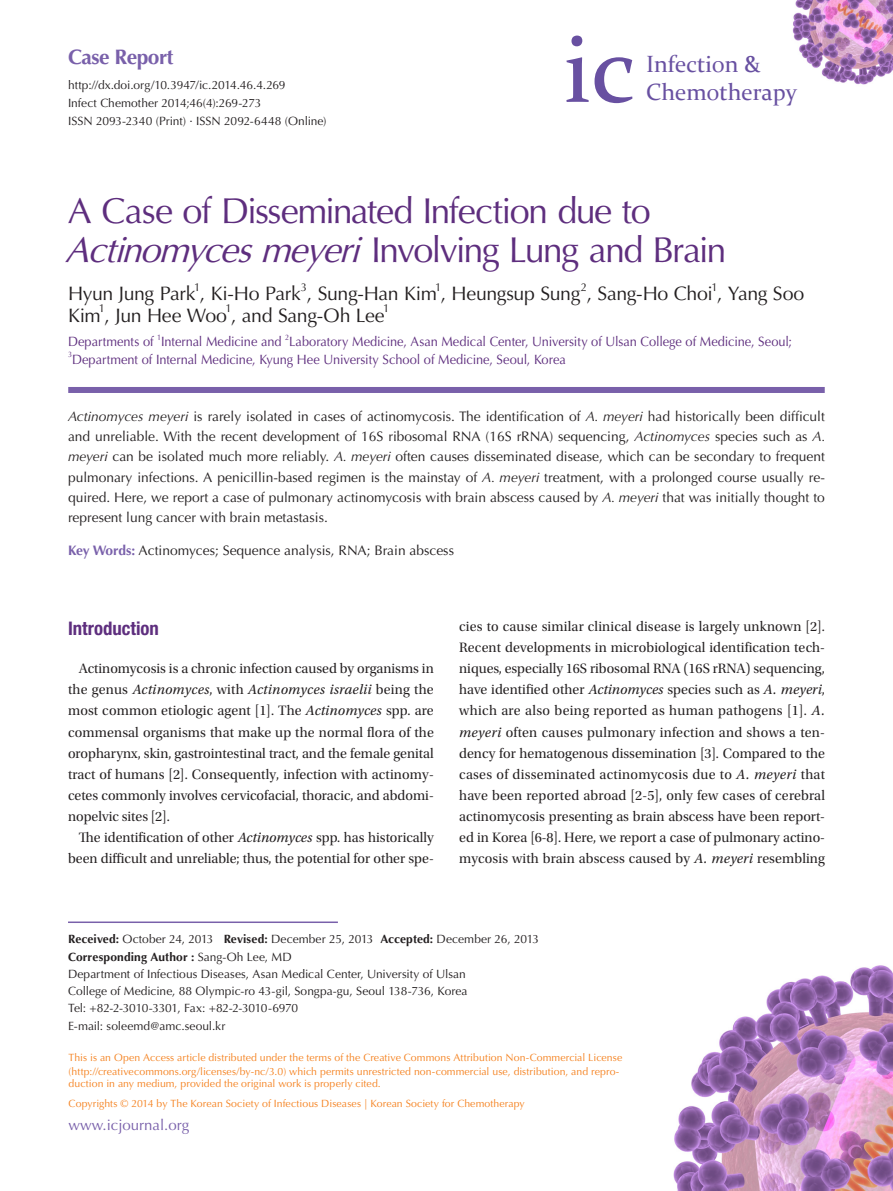
<style>
.page{position:relative;width:893px;height:1191px;background:#fff}
.page>*{position:absolute;margin:0;border:0;box-sizing:border-box;transform-origin:0 0}
.영문_타이틀{font:36px/39px "Optima LT Std";letter-spacing:-.045em;color:#5e2e7e}
.t1{font:23.55px "Constantia";color:#6850a1}
.t2{font:700 21px "Optima LT Std";letter-spacing:-.025em;color:#7960aa}
.저자명{font:19.5px "Optima LT Std";letter-spacing:-.02em;color:#231f20}
.본문_타이틀_1{font:700 condensed 18.75px "Helvetica Neue";color:#5e2e7e}
.t3{font:15px "Optima LT Std";color:#7960aa}
.본문{font:14.25px/21.1px "Utopia Std Subh";color:#231f20;text-align:justify}
.초록_영문{font:13.8px/20.2px "Optima LT Std";color:#231f20;text-align:justify}
.저자_소속{font:13.5px "Optima LT Std";color:#5e2e7e;scale:.95 1}
.저자_소속_교신저자{font:12px/17.2px "Optima LT Std";color:#231f20}
.저자_소속_교신저자-2{font:700 12px "Optima LT Std";letter-spacing:.01em;color:#231f20}
.저자명-2{font:11.4px "Optima LT Std";color:#231f20}
.t4{font:10.5px/13.5px "Optima LT Std";letter-spacing:.005em;color:#f58220}
.저자_소속-2{font:7.8px "Optima LT Std";color:#5e2e7e;scale:.95 1}
.s1{font-style:italic}
.s2{font-weight:700;color:#7960aa}
.s3{font-family:"Utopia Std";font-style:italic}
.s4{font-weight:700}
.s5{font-weight:400}
</style>
<div class="page">
<img style="left:673px;top:965px;width:220px;height:226px">
<img style="left:792px;top:0;width:101px;height:85px">
<svg style="left:566px;top:36px;width:66px;height:67px"></svg>
<hr style="left:68px;top:921px;width:270px;height:2px;background:#7960aa">
<div style="left:68px;top:387px;width:757px;height:6px;background:#7960aa"></div>
<p class="t2" style="left:68px;top:44px;width:107px">Case Report</p>
<p class="저자_소속_교신저자" style="left:68px;top:76px;width:219px">http://dx.doi.org/10.3947/ic.2014.46.4.269</p>
<p class="저자_소속_교신저자" style="left:68px;top:94px;width:195px">Infect Chemother 2014;46(4):269-273</p>
<p class="저자_소속_교신저자" style="left:68px;top:112px;width:260px">ISSN 2093-2340 (Print) · ISSN 2092-6448 (Online)</p>
<p class="t1" style="left:646px;top:48px;width:115px">Infection &amp;</p>
<p class="t1" style="left:646px;top:76px;width:152px">Chemotherapy</p>
<p class="영문_타이틀" style="left:65px;top:192px;width:663px">A Case of Disseminated Infection due to<br><span class="s1">Actinomycesmeyeri</span>Involving Lung and Brain</p>
<p class="저자명" style="left:68px;top:282px;width:738px">Hyun Jung Park , Ki-Ho Park , Sung-Han Kim , Heungsup Sung , Sang-Ho Choi , Yang Soo</p>
<p class="저자명-2" style="left:194px;top:281px;width:8px">1</p>
<p class="저자명-2" style="left:301px;top:281px;width:8px">3</p>
<p class="저자명-2" style="left:435px;top:281px;width:8px">1</p>
<p class="저자명-2" style="left:581px;top:281px;width:8px">2</p>
<p class="저자명-2" style="left:711px;top:281px;width:8px">1</p>
<p class="저자명" style="left:68px;top:303px;width:318px">Kim , Jun Hee Woo , and Sang-Oh Lee</p>
<p class="저자명-2" style="left:99px;top:302px;width:8px">1</p>
<p class="저자명-2" style="left:225px;top:302px;width:8px">1</p>
<p class="저자명-2" style="left:383px;top:302px;width:8px">1</p>
<p class="저자_소속" style="left:68px;top:334px;width:92px">Departments of</p>
<p class="저자_소속-2" style="left:157px;top:332px;width:6px">1</p>
<p class="저자_소속" style="left:161px;top:334px;width:128px">Internal Medicine and</p>
<p class="저자_소속-2" style="left:285px;top:332px;width:6px">2</p>
<p class="저자_소속" style="left:289px;top:334px;width:531px">Laboratory Medicine, Asan Medical Center, University of Ulsan College of Medicine, Seoul;</p>
<p class="저자_소속-2" style="left:68px;top:350px;width:6px">3</p>
<p class="저자_소속" style="left:72px;top:351px;width:521px">Department of Internal Medicine, Kyung Hee University School of Medicine, Seoul, Korea</p>
<p class="초록_영문" style="left:68px;top:406px;width:759px"><span class="s1">Actinomyces meyeri</span> is rarely isolated in cases of actinomycosis. The identification of <span class="s1">A. meyeri</span> had historically been difficult and unreliable. With the recent development of 16S ribosomal RNA (16S rRNA) sequencing, <span class="s1">Actinomyces</span> species such as <span class="s1">A. meyeri</span> can be isolated much more reliably. <span class="s1">A. meyeri</span> often causes disseminated disease, which can be secondary to frequent pulmonary infections. A penicillin-based regimen is the mainstay of <span class="s1">A. meyeri</span> treatment, with a prolonged course usually re&shy;quired. Here, we report a case of pulmonary actinomycosis with brain abscess caused by <span class="s1">A. meyeri</span> that was initially thought to represent lung cancer with brain metastasis.</p>
<p class="초록_영문" style="left:68px;top:540px;width:387px"><span class="s2">Key Words:</span> Actinomyces; Sequence analysis, RNA; Brain abscess</p>
<p class="본문_타이틀_1" style="left:68px;top:617px;width:92px">Introduction</p>
<p class="본문" style="left:68px;top:658px;width:367px;text-indent:11px">Actinomycosis is a chronic infection caused by organisms in the genus <span class="s3">Actinomyces</span>, with <span class="s3">Actinomyces israelii</span> being the most common etiologic agent [1]. The <span class="s3">Actinomyces</span> spp. are commensal organisms that make up the normal flora of the oropharynx, skin, gastrointestinal tract, and the female genital tract of humans [2]. Consequently, infection with actinomy&shy;cetes commonly involves cervicofacial, thoracic, and abdomi&shy;nopelvic sites [2].</p>
<p class="본문" style="left:68px;top:827px;width:367px;text-align:right">The identification of other <span class="s3">Actinomyces</span> spp. has historically been difficult and unreliable; thus, the potential for other spe-</p>
<p class="본문" style="left:459px;top:616px;width:367px">cies to cause similar clinical disease is largely unknown [2].<br>Recent developments in microbiological identification tech&shy;niques, especially 16S ribosomal RNA (16S rRNA) sequencing, have identified other <span class="s3">Actinomyces</span> species such as <span class="s3">A. meyeri</span>, which are also being reported as human pathogens [1]. <span class="s3">A. meyeri</span> often causes pulmonary infection and shows a ten&shy;dency for hematogenous dissemination [3]. Compared to the cases of disseminated actinomycosis due to <span class="s3">A. meyeri</span> that have been reported abroad [2-5], only few cases of cerebral actinomycosis presenting as brain abscess have been report&shy;ed in Korea [6-8]. Here, we report a case of pulmonary actino&shy;mycosis with brain abscess caused by <span class="s3">A. meyeri</span> resembling</p>
<p class="저자_소속_교신저자" style="left:68px;top:931px;width:473px"><span class="s4">Received:</span> October 24, 2013 <span class="s4">Revised:</span> December 25, 2013 <span class="s4">Accepted:</span> December 26, 2013</p>
<p class="저자_소속_교신저자-2" style="left:68px;top:949px;width:225px">Corresponding Author : <span class="s5">Sang-Oh Lee, MD</span></p>
<p class="저자_소속_교신저자" style="left:68px;top:965px;width:401px">Department of Infectious Diseases, Asan Medical Center, University of Ulsan<br>College of Medicine, 88 Olympic-ro 43-gil, Songpa-gu, Seoul 138-736, Korea<br>Tel: +82-2-3010-3301, Fax: +82-2-3010-6970</p>
<p class="저자_소속_교신저자" style="left:68px;top:1017px;width:159px">E-mail: soleemd@amc.seoul.kr</p>
<p class="t4" style="left:69px;top:1051px;width:555px">This is an Open Access article distributed under the terms of the Creative Commons Attribution Non-Commercial License (http://creativecommons.org/licenses/by-nc/3.0) which permits unrestricted non-commercial use, distribution, and repro-</p>
<p class="t4" style="left:69px;top:1076px;width:314px">duction in any medium, provided the original work is properly cited.</p>
<p class="t4" style="left:69px;top:1097px;width:458px">Copyrights © 2014 by The Korean Society of Infectious Diseases | Korean Society for Chemotherapy</p>
<p class="t3" style="left:69px;top:1116px;width:122px">www.icjournal.org</p>
</div>
